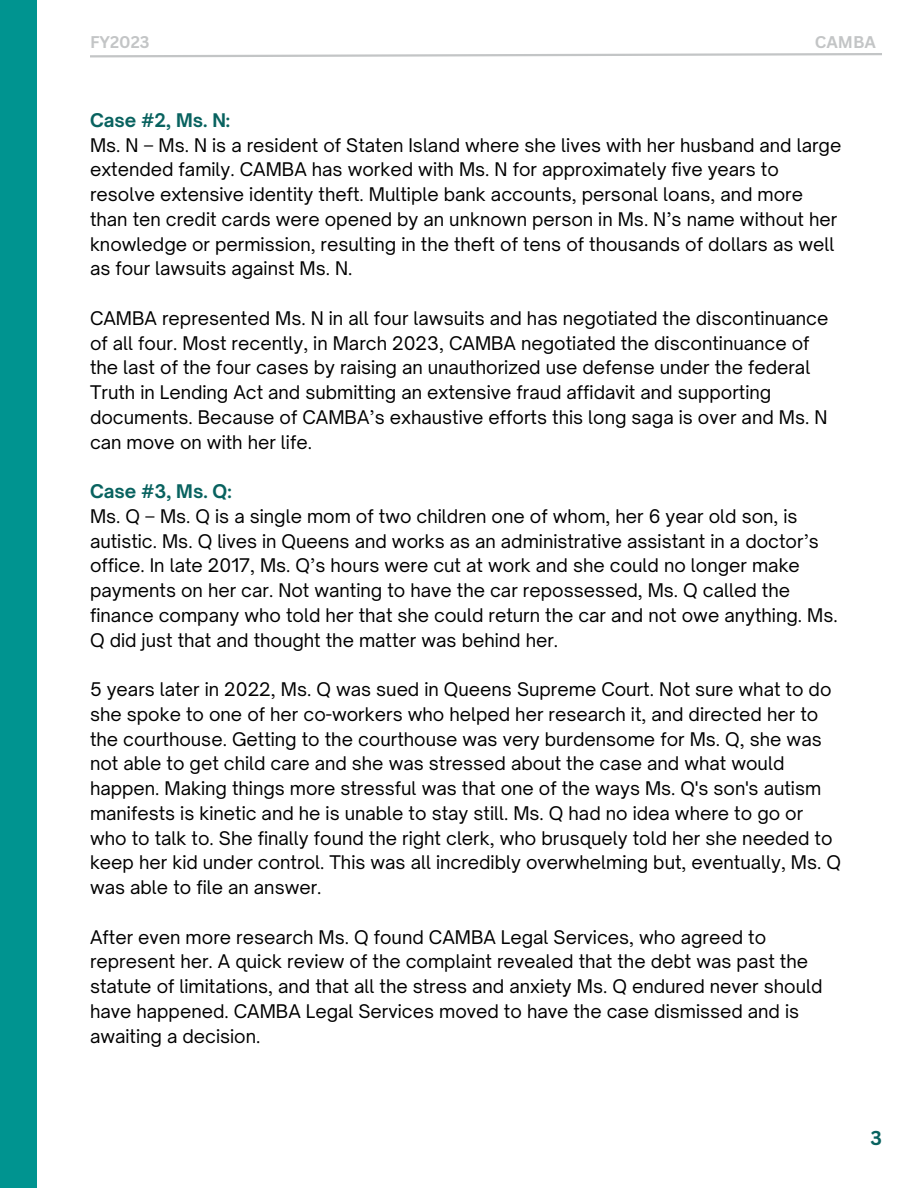
<style>
.page{position:relative;width:918px;height:1188px;background:#fff}
.page>*{position:absolute;margin:0;border:0;box-sizing:border-box;transform-origin:0 0}
.t1{font:700 19.5px "Canva Sans";color:#08625f}
.t2{font:18px/24.8px "Open Sauce One";color:#000}
.t3{font:700 18px "Open Sauce One";color:#08625f}
.t4{font:700 16.5px "Canva Sans";color:#c3c5c6}
</style>
<div class="page">
<div style="left:0;top:0;width:37px;height:1188px;background:#009490"></div>
<svg style="left:90px;top:53px;width:792px;height:5px"></svg>
<p class="t4" style="left:90px;top:31px;width:61px">FY2023</p>
<p class="t4" style="left:815px;top:31px;width:63px">CAMBA</p>
<p class="t3" style="left:90px;top:109px;width:142px">Case #2, Ms. N:</p>
<p class="t2" style="left:90px;top:132px;width:753px">Ms. N – Ms. N is a resident of Staten Island where she lives with her husband and large extended family. CAMBA has worked with Ms. N for approximately five years to resolve extensive identity theft. Multiple bank accounts, personal loans, and more than ten credit cards were opened by an unknown person in Ms. N’s name without her knowledge or permission, resulting in the theft of tens of thousands of dollars as well as four lawsuits against Ms. N.</p>
<p class="t2" style="left:90px;top:306px;width:740px">CAMBA represented Ms. N in all four lawsuits and has negotiated the discontinuance of all four. Most recently, in March 2023, CAMBA negotiated the discontinuance of the last of the four cases by raising an unauthorized use defense under the federal Truth in Lending Act and submitting an extensive fraud affidavit and supporting documents. Because of CAMBA’s exhaustive efforts this long saga is over and Ms. N can move on with her life.</p>
<p class="t3" style="left:90px;top:480px;width:143px">Case #3, Ms. Q:</p>
<p class="t2" style="left:90px;top:504px;width:749px">Ms. Q – Ms. Q is a single mom of two children one of whom, her 6 year old son, is autistic. Ms. Q lives in Queens and works as an administrative assistant in a doctor’s office. In late 2017, Ms. Q’s hours were cut at work and she could no longer make payments on her car. Not wanting to have the car repossessed, Ms. Q called the finance company who told her that she could return the car and not owe anything. Ms.<br>Q did just that and thought the matter was behind her.</p>
<p class="t2" style="left:90px;top:677px;width:753px">5 years later in 2022, Ms. Q was sued in Queens Supreme Court. Not sure what to do she spoke to one of her co-workers who helped her research it, and directed her to the courthouse. Getting to the courthouse was very burdensome for Ms. Q, she was not able to get child care and she was stressed about the case and what would happen. Making things more stressful was that one of the ways Ms. Q's son's autism manifests is kinetic and he is unable to stay still. Ms. Q had no idea where to go or who to talk to. She finally found the right clerk, who brusquely told her she needed to keep her kid under control. This was all incredibly overwhelming but, eventually, Ms. Q was able to file an answer.</p>
<p class="t2" style="left:90px;top:924px;width:734px">After even more research Ms. Q found CAMBA Legal Services, who agreed to represent her. A quick review of the complaint revealed that the debt was past the statute of limitations, and that all the stress and anxiety Ms. Q endured never should have happened. CAMBA Legal Services moved to have the case dismissed and is awaiting a decision.</p>
<p class="t1" style="left:871px;top:1124px;width:13px">3</p>
</div>
